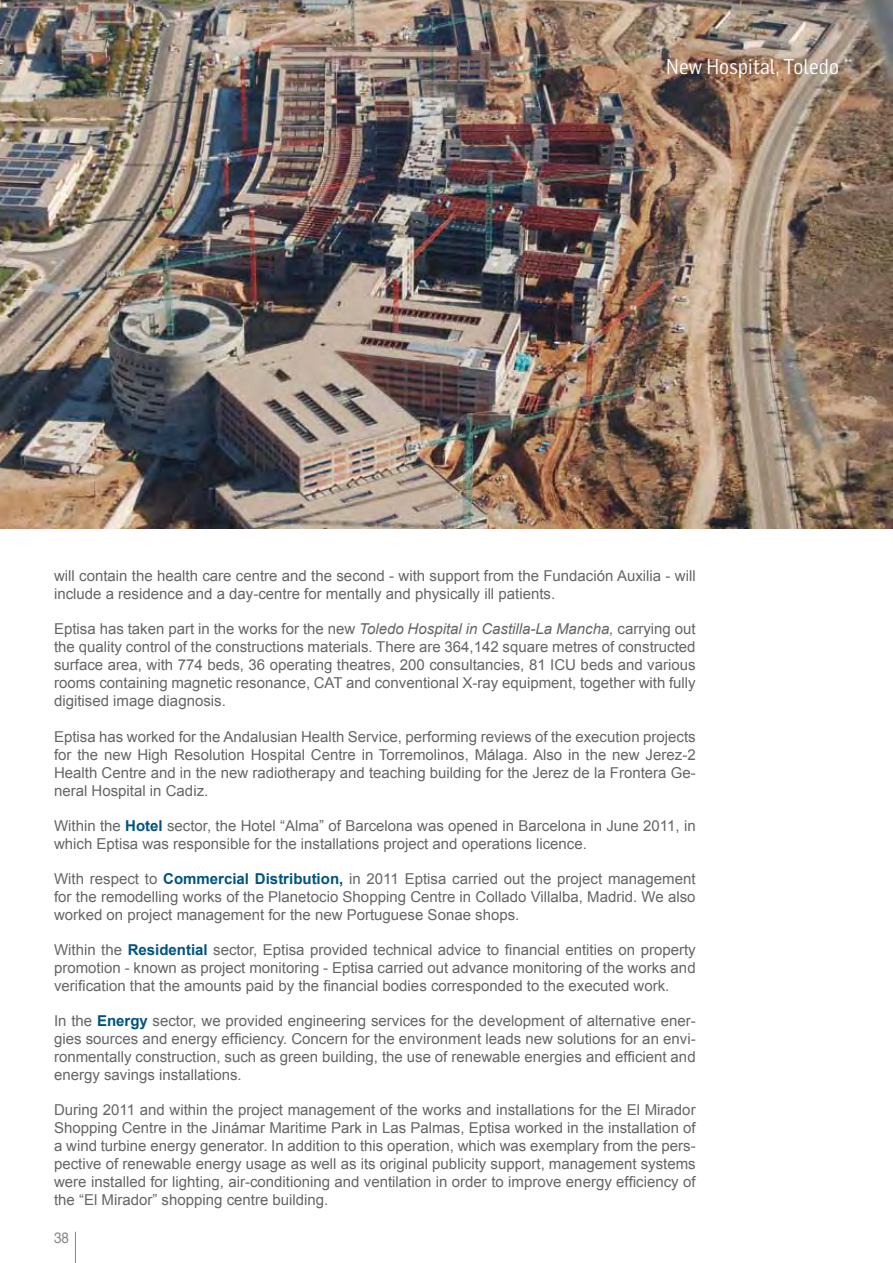
<style>
.page{position:relative;width:893px;height:1263px;background:#fff}
.page>*{position:absolute;margin:0;border:0;box-sizing:border-box;transform-origin:0 0}
.t1{font:21px "Flama Semicondensed";color:#fff}
.t2{font:15px/18px "Arial";color:#646567;text-align:justify}
.t3{font:15px "Helvetica";color:#87888a;scale:.9 1}
.s1{font-style:italic}
.s2{font-weight:700;color:#005380}
</style>
<div class="page">
<hr style="left:75px;top:1232px;width:1px;height:31px;background:#87888a">
<img style="left:0;top:0;width:893px;height:528px">
<h1 class="t1" style="left:666px;top:54px;width:174px">New Hospital, Toledo</h1>
<p class="t2" style="left:54px;top:567px;width:643px">will contain the health care centre and the second - with support from the Fundación Auxilia - will include a residence and a day-centre for mentally and physically ill patients.</p>
<p class="t2" style="left:54px;top:620px;width:643px">Eptisa has taken part in the works for the new <span class="s1">Toledo Hospital in Castilla-La Mancha,</span> carrying out the quality control of the constructions materials. There are 364,142 square metres of constructed surface area, with 774 beds, 36 operating theatres, 200 consultancies, 81 ICU beds and various rooms containing magnetic resonance, CAT and conventional X-ray equipment, together with fully digitised image diagnosis.</p>
<p class="t2" style="left:54px;top:727px;width:643px">Eptisa has worked for the Andalusian Health Service, performing reviews of the execution projects for the new High Resolution Hospital Centre in Torremolinos, Málaga. Also in the new Jerez-2<br>Health Centre and in the new radiotherapy and teaching building for the Jerez de la Frontera Ge&shy;neral Hospital in Cadiz.</p>
<p class="t2" style="left:54px;top:816px;width:643px">Within the <span class="s2">Hotel</span> sector, the Hotel “Alma” of Barcelona was opened in Barcelona in June 2011, in which Eptisa was responsible for the installations project and operations licence.</p>
<p class="t2" style="left:54px;top:869px;width:643px">With respect to <span class="s2">Commercial Distribution,</span> in 2011 Eptisa carried out the project management for the remodelling works of the Planetocio Shopping Centre in Collado Villalba, Madrid. We also worked on project management for the new Portuguese Sonae shops.</p>
<p class="t2" style="left:54px;top:940px;width:643px">Within the <span class="s2">Residential</span> sector, Eptisa provided technical advice to financial entities on property promotion - known as project monitoring - Eptisa carried out advance monitoring of the works and verification that the amounts paid by the financial bodies corresponded to the executed work.</p>
<p class="t2" style="left:54px;top:1011px;width:643px">In the <span class="s2">Energy</span> sector, we provided engineering services for the development of alternative ener&shy;gies sources and energy efficiency. Concern for the environment leads new solutions for an envi&shy;ronmentally construction, such as green building, the use of renewable energies and efficient and energy savings installations.</p>
<p class="t2" style="left:54px;top:1100px;width:643px">During 2011 and within the project management of the works and installations for the El Mirador Shopping Centre in the Jinámar Maritime Park in Las Palmas, Eptisa worked in the installation of a wind turbine energy generator. In addition to this operation, which was exemplary from the pers&shy;pective of renewable energy usage as well as its original publicity support, management systems were installed for lighting, air-conditioning and ventilation in order to improve energy efficiency of the “El Mirador” shopping centre building.</p>
<p class="t3" style="left:54px;top:1226px;width:18px">38</p>
</div>
